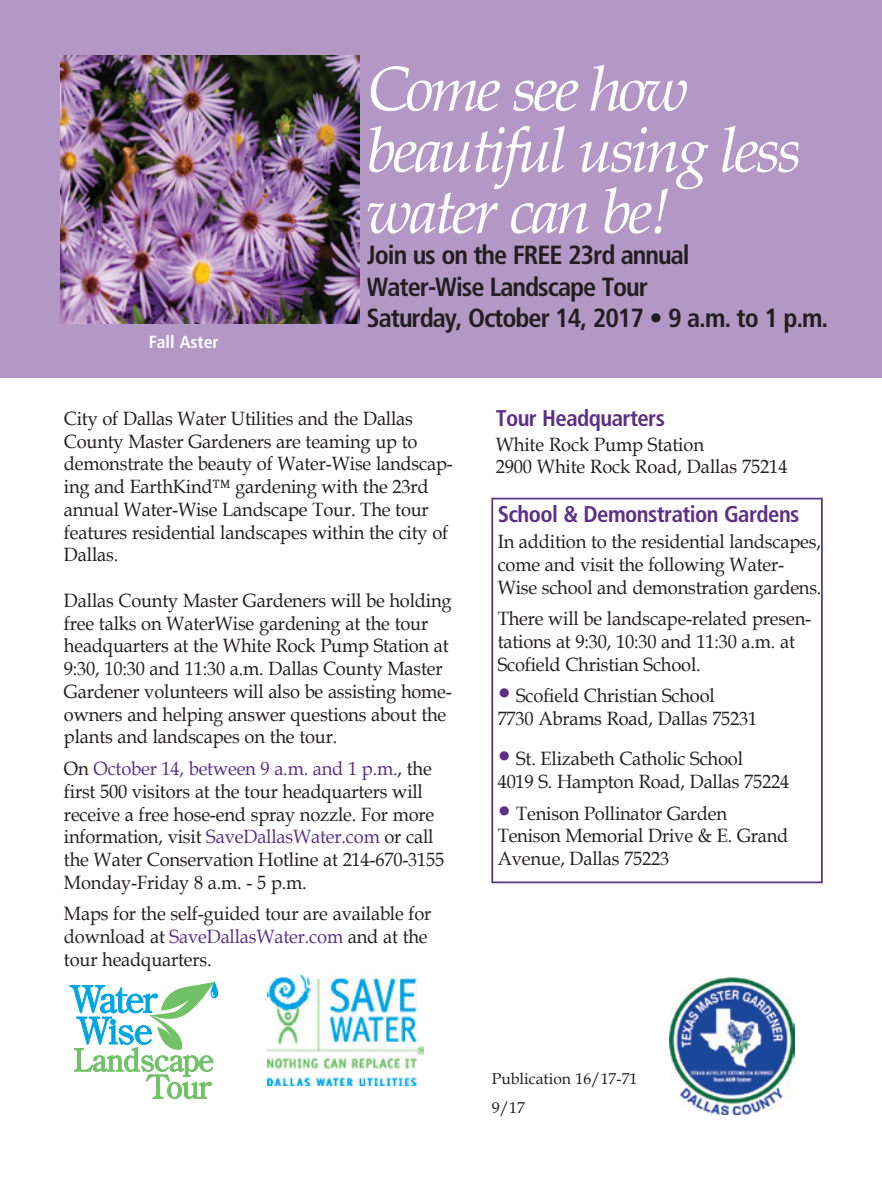
<style>
.page{position:relative;width:882px;height:1197px;background:#fff}
.page>*{position:absolute;margin:0;border:0;box-sizing:border-box;transform-origin:0 0}
.subhead{font:italic 63px/61.2px "Book Antiqua";letter-spacing:-.05em;color:#fff}
.subhead-2{font:700 condensed 26.25px/31.5px "Frutiger";letter-spacing:-.04em;color:#231f20}
.win_gan{font:700 condensed 22.75px "Frutiger";letter-spacing:-.025em;color:#5c3185}
.body{font:19.25px/22.8px "Book Antiqua";letter-spacing:-.01em;color:#231f20;scale:.95 1}
.list{font:19.25px/21.9px "Book Antiqua";letter-spacing:-.005em;color:#231f20;scale:.95 1}
.t1{font:700 condensed 17.5px "Frutiger";color:#fff}
.t2{font:15.75px "Book Antiqua";color:#231f20}
.s1{color:#5c3185}
.s2{font-family:"Frutiger";font-weight:700;font-stretch:condensed;font-size:26.25px;color:#5c3185}
</style>
<div class="page">
<img style="left:0;top:0;width:882px;height:378px">
<img style="left:267px;top:975px;width:157px;height:111px">
<div style="left:491px;top:498px;width:332px;height:385px;border:2px solid #5c3185"></div>
<img style="left:670px;top:977px;width:124px;height:138px">
<svg style="left:70px;top:982px;width:148px;height:117px"></svg>
<div style="left:364px;top:62px;width:471px;height:275px;background:#b398c6"></div>
<p class="t1" style="left:149px;top:332px;width:71px">Fall Aster</p>
<p class="subhead" style="left:367px;top:59px;width:436px">Come see how beautiful using less water can be!</p>
<p class="subhead-2" style="left:367px;top:240px;width:463px">Join us on the FREE 23rd annual<br>Water-Wise Landscape Tour<br>Saturday, October 14, 2017 • 9 a.m. to 1 p.m.</p>
<p class="body" style="left:64px;top:407px;width:411px">City of Dallas Water Utilities and the Dallas County Master Gardeners are teaming up to demonstrate the beauty of Water-Wise landscap&shy;ing and EarthKind™ gardening with the 23rd annual Water-Wise Landscape Tour. The tour features residential landscapes within the city of Dallas.</p>
<p class="body" style="left:64px;top:589px;width:410px">Dallas County Master Gardeners will be holding free talks on WaterWise gardening at the tour headquarters at the White Rock Pump Station at 9:30, 10:30 and 11:30 a.m. Dallas County Master Gardener volunteers will also be assisting home&shy;owners and helping answer questions about the plants and landscapes on the tour.</p>
<p class="body" style="left:64px;top:757px;width:402px">On <span class="s1">October 14, between 9 a.m. and 1 p.m.</span>, the first 500 visitors at the tour headquarters will receive a free hose-end spray nozzle. For more information, visit <span class="s1">SaveDallasWater.com</span> or call the Water Conservation Hotline at 214-670-3155<br>Monday-Friday 8 a.m. - 5 p.m.</p>
<p class="body" style="left:64px;top:902px;width:388px">Maps for the self-guided tour are available for download at <span class="s1">SaveDallasWater.com</span> and at the tour headquarters.</p>
<p class="win_gan" style="left:496px;top:404px;width:171px">Tour Headquarters</p>
<p class="list" style="left:496px;top:433px;width:309px">White Rock Pump Station<br>2900 White Rock Road, Dallas 75214</p>
<p class="win_gan" style="left:498px;top:501px;width:303px">School &amp; Demonstration Gardens</p>
<p class="body" style="left:498px;top:530px;width:342px">In addition to the residential landscapes, come and visit the following Water-<br>Wise school and demonstration gardens.</p>
<p class="body" style="left:498px;top:607px;width:332px">There will be landscape-related presen&shy;tations at 9:30, 10:30 and 11:30 a.m. at<br>Scofield Christian School.</p>
<p class="body" style="left:498px;top:684px;width:275px"><span class="s2">•</span> Scofield Christian School<br>7730 Abrams Road, Dallas 75231</p>
<p class="body" style="left:498px;top:747px;width:308px"><span class="s2">•</span> St. Elizabeth Catholic School<br>4019 S. Hampton Road, Dallas 75224</p>
<p class="body" style="left:498px;top:802px;width:308px"><span class="s2">•</span> Tenison Pollinator Garden<br>Tenison Memorial Drive &amp; E. Grand<br>Avenue, Dallas 75223</p>
<p class="t2" style="left:492px;top:1069px;width:147px">Publication 16/17-71</p>
<p class="t2" style="left:492px;top:1098px;width:35px">9/17</p>
</div>
